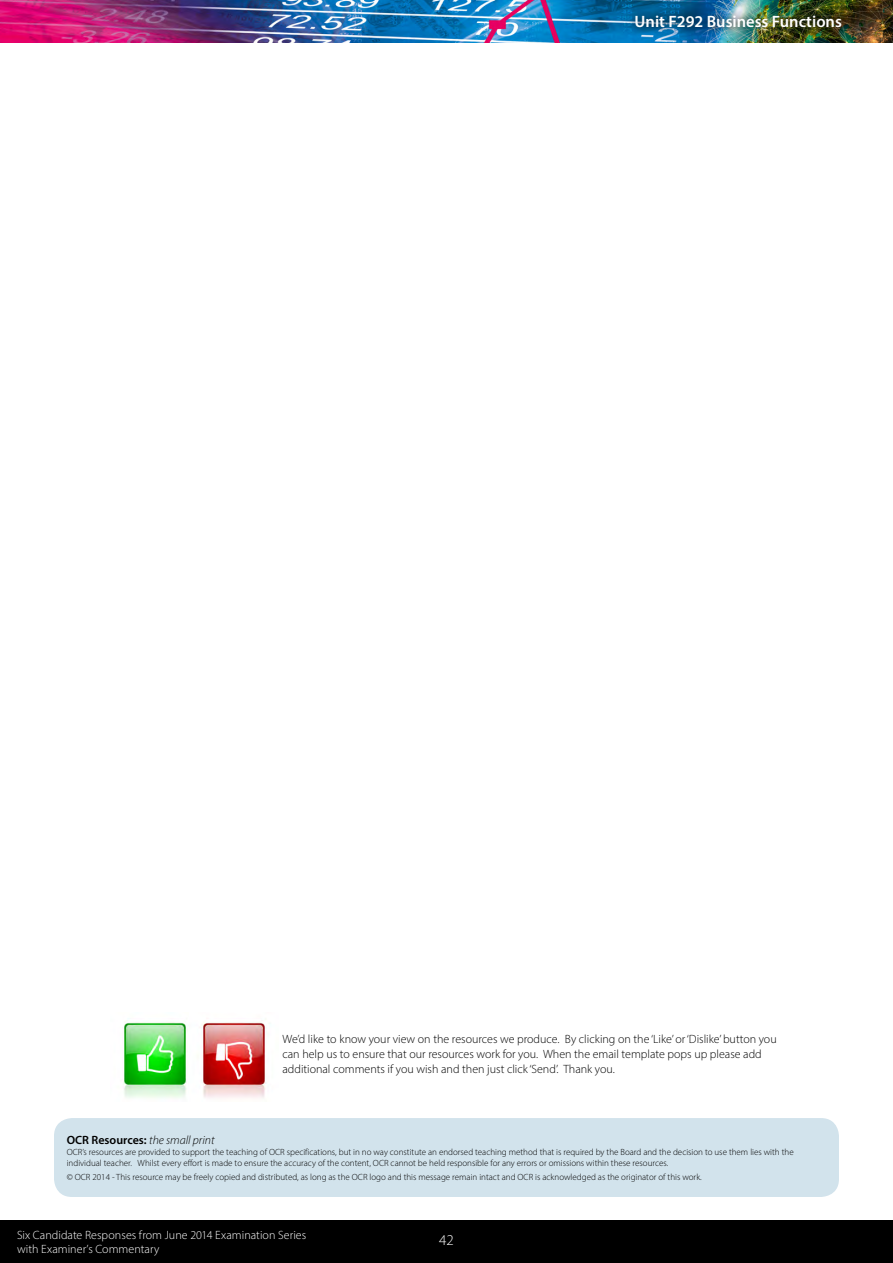
<style>
.page{position:relative;width:893px;height:1263px;background:#fff}
.page>*{position:absolute;margin:0;border:0;box-sizing:border-box;transform-origin:0 0}
.t1{font:600 16.5px "Myriad Pro";color:#fff}
.t2{font:300 15px "Myriad Pro";color:#fff}
.Body_10pt{font:300 12px/15px "Myriad Pro";color:#000}
.t3{font:300 12px/14.4px "Myriad Pro";letter-spacing:.005em;color:#fff}
.Small_print_heading{font:600 12px "Myriad Pro";color:#000}
.Small_print{font:300 9px/10.8px "Myriad Pro";color:#000}
.s1{font-weight:300;font-style:italic}
</style>
<div class="page">
<div style="left:0;top:1220px;width:893px;height:43px;background:#000"></div>
<img style="left:0;top:0;width:893px;height:43px">
<img style="left:626px;top:7px;width:225px;height:30px">
<img style="left:123px;top:1022px;width:63px;height:76px">
<img style="left:203px;top:1022px;width:64px;height:76px">
<div style="left:54px;top:1118px;width:785px;height:79px;background:#d2e3ec;border-radius:18px"></div>
<h1 class="t1" style="left:635px;top:11px;width:209px">Unit F292 Business Functions</h1>
<p class="Body_10pt" style="left:282px;top:1031px;width:496px">We’d like to know your view on the resources we produce. By clicking on the ‘Like’ or ‘Dislike’ button you can help us to ensure that our resources work for you. When the email template pops up please add additional comments if you wish and then just click ‘Send’. Thank you.</p>
<h6 class="Small_print_heading" style="left:67px;top:1132px;width:149px">OCR Resources: <span class="s1">the small print</span></h6>
<p class="Small_print" style="left:67px;top:1146px;width:728px">OCR’s resources are provided to support the teaching of OCR specifications, but in no way constitute an endorsed teaching method that is required by the Board and the decision to use them lies with the individual teacher. Whilst every effort is made to ensure the accuracy of the content, OCR cannot be held responsible for any errors or omissions within these resources.</p>
<p class="Small_print" style="left:67px;top:1171px;width:637px">© OCR 2014 - This resource may be freely copied and distributed, as long as the OCR logo and this message remain intact and OCR is acknowledged as the originator of this work.</p>
<h3 class="t3" style="left:17px;top:1227px;width:291px">Six Candidate Responses from June 2014 Examination Series with Examiner’s Commentary</h3>
<h2 class="t2" style="left:439px;top:1231px;width:16px">42</h2>
</div>
